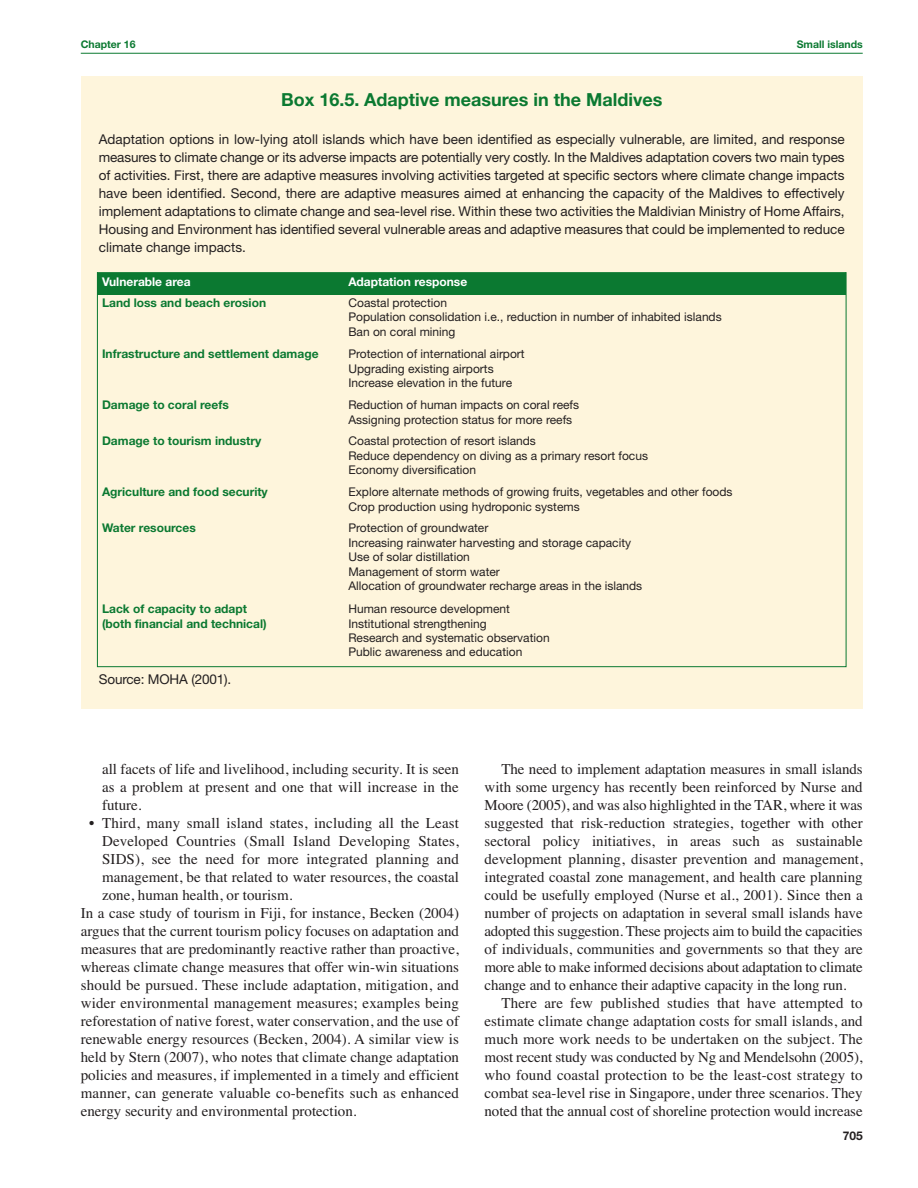
<style>
.page{position:relative;width:918px;height:1188px;background:#fff}
.page>*{position:absolute;margin:0;border:0;box-sizing:border-box;transform-origin:0 0}
.t1{font:700 18px "Helvetica Neue";color:#0b7931}
.t2{font:15px/18px "Times";color:#231f20;text-align:justify}
.t3{font:13.5px/18px "Helvetica Neue";letter-spacing:-.005em;color:#231f20;text-align:justify}
.t4{font:12px/14.4px "Helvetica Neue";color:#231f20}
.t5{font:700 12px/14.4px "Helvetica Neue";color:#0b7931}
.t6{font:700 12px "Helvetica Neue";color:#fff}
.t7{font:700 12px "Helvetica Neue";color:#231f20}
.t8{font:700 10.5px "Helvetica Neue";color:#0b7931}
</style>
<div class="page">
<hr style="left:81px;top:53px;width:782px;height:1px;background:#0b7931">
<div style="left:81px;top:77px;width:782px;height:632px;background:#fef5dc"></div>
<div style="left:98px;top:273px;width:246px;height:21px;background:#0b7931"></div>
<div style="left:344px;top:273px;width:502px;height:21px;background:#0b7931"></div>
<p class="t8" style="left:81px;top:40px;width:56px">Chapter 16</p>
<p class="t8" style="left:797px;top:40px;width:67px">Small islands</p>
<p class="t1" style="left:281px;top:93px;width:383px">Box 16.5. Adaptive measures in the Maldives</p>
<p class="t3" style="left:99px;top:132px;width:747px">Adaptation options in low-lying atoll islands which have been identified as especially vulnerable, are limited, and response measures to climate change or its adverse impacts are potentially very costly. In the Maldives adaptation covers two main types of activities. First, there are adaptive measures involving activities targeted at specific sectors where climate change impacts have been identified. Second, there are adaptive measures aimed at enhancing the capacity of the Maldives to effectively implement adaptations to climate change and sea-level rise. Within these two activities the Maldivian Ministry of Home Affairs, Housing and Environment has identified several vulnerable areas and adaptive measures that could be implemented to reduce climate change impacts.</p>
<p class="t6" style="left:102px;top:277px;width:90px">Vulnerable area</p>
<p class="t6" style="left:348px;top:277px;width:120px">Adaptation response</p>
<p class="t5" style="left:102px;top:297px;width:166px">Land loss and beach erosion</p>
<p class="t4" style="left:348px;top:297px;width:375px">Coastal protection<br>Population consolidation i.e., reduction in number of inhabited islands<br>Ban on coral mining</p>
<p class="t5" style="left:102px;top:348px;width:218px">Infrastructure and settlement damage</p>
<p class="t4" style="left:348px;top:348px;width:178px">Protection of international airport<br>Upgrading existing airports<br>Increase elevation in the future</p>
<p class="t5" style="left:102px;top:399px;width:128px">Damage to coral reefs</p>
<p class="t4" style="left:348px;top:399px;width:232px">Reduction of human impacts on coral reefs<br>Assigning protection status for more reefs</p>
<p class="t5" style="left:102px;top:435px;width:161px">Damage to tourism industry</p>
<p class="t4" style="left:348px;top:435px;width:301px">Coastal protection of resort islands<br>Reduce dependency on diving as a primary resort focus<br>Economy diversification</p>
<p class="t5" style="left:102px;top:486px;width:167px">Agriculture and food security</p>
<p class="t4" style="left:348px;top:486px;width:386px">Explore alternate methods of growing fruits, vegetables and other foods<br>Crop production using hydroponic systems</p>
<p class="t5" style="left:102px;top:522px;width:95px">Water resources</p>
<p class="t4" style="left:348px;top:522px;width:295px">Protection of groundwater<br>Increasing rainwater harvesting and storage capacity Use of solar distillation<br>Management of storm water<br>Allocation of groundwater recharge areas in the islands</p>
<p class="t5" style="left:102px;top:603px;width:166px">Lack of capacity to adapt (both financial and technical)</p>
<p class="t4" style="left:348px;top:603px;width:203px">Human resource development<br>Institutional strengthening<br>Research and systematic observation<br>Public awareness and education</p>
<p class="t3" style="left:99px;top:671px;width:134px">Source: MOHA (2001).</p>
<p class="t2" style="left:102px;top:760px;width:358px">all facets of life and livelihood, including security. It is seen as a problem at present and one that will increase in the future.</p>
<p class="t2" style="left:89px;top:814px;width:371px">• Third, many small island states, including all the Least</p>
<p class="t2" style="left:102px;top:832px;width:358px">Developed Countries (Small Island Developing States,</p>
<p class="t2" style="left:102px;top:850px;width:358px">SIDS), see the need for more integrated planning and</p>
<p class="t2" style="left:102px;top:868px;width:358px">management, be that related to water resources, the coastal</p>
<p class="t2" style="left:102px;top:886px;width:192px">zone, human health, or tourism.</p>
<p class="t2" style="left:81px;top:904px;width:380px">In a case study of tourism in Fiji, for instance, Becken (2004)</p>
<p class="t2" style="left:81px;top:922px;width:380px">argues that the current tourism policy focuses on adaptation and</p>
<p class="t2" style="left:81px;top:940px;width:380px">measures that are predominantly reactive rather than proactive,</p>
<p class="t2" style="left:81px;top:958px;width:380px">whereas climate change measures that offer win-win situations</p>
<p class="t2" style="left:81px;top:976px;width:380px">should be pursued. These include adaptation, mitigation, and</p>
<p class="t2" style="left:81px;top:994px;width:380px">wider environmental management measures; examples being</p>
<p class="t2" style="left:81px;top:1012px;width:380px">reforestation of native forest, water conservation, and the use of</p>
<p class="t2" style="left:81px;top:1030px;width:380px">renewable energy resources (Becken, 2004). A similar view is</p>
<p class="t2" style="left:81px;top:1048px;width:380px">held by Stern (2007), who notes that climate change adaptation</p>
<p class="t2" style="left:81px;top:1066px;width:380px">policies and measures, if implemented in a timely and efficient</p>
<p class="t2" style="left:81px;top:1084px;width:380px">manner, can generate valuable co-benefits such as enhanced</p>
<p class="t2" style="left:81px;top:1102px;width:277px">energy security and environmental protection.</p>
<p class="t2" style="left:485px;top:760px;width:380px;text-indent:17px">The need to implement adaptation measures in small islands with some urgency has recently been reinforced by Nurse and Moore (2005), and was also highlighted in the TAR, where it was suggested that risk-reduction strategies, together with other sectoral policy initiatives, in areas such as sustainable development planning, disaster prevention and management, integrated coastal zone management, and health care planning could be usefully employed (Nurse et al., 2001). Since then a number of projects on adaptation in several small islands have adopted this suggestion. These projects aim to build the capacities of individuals, communities and governments so that they are more able to make informed decisions about adaptation to climate change and to enhance their adaptive capacity in the long run.</p>
<p class="t2" style="left:485px;top:994px;width:380px;text-indent:17px">There are few published studies that have attempted to estimate climate change adaptation costs for small islands, and much more work needs to be undertaken on the subject. The most recent study was conducted by Ng and Mendelsohn (2005), who found coastal protection to be the least-cost strategy to combat sea-level rise in Singapore, under three scenarios. They noted that the annual cost of shoreline protection would increase</p>
<p class="t7" style="left:843px;top:1131px;width:21px">705</p>
</div>
